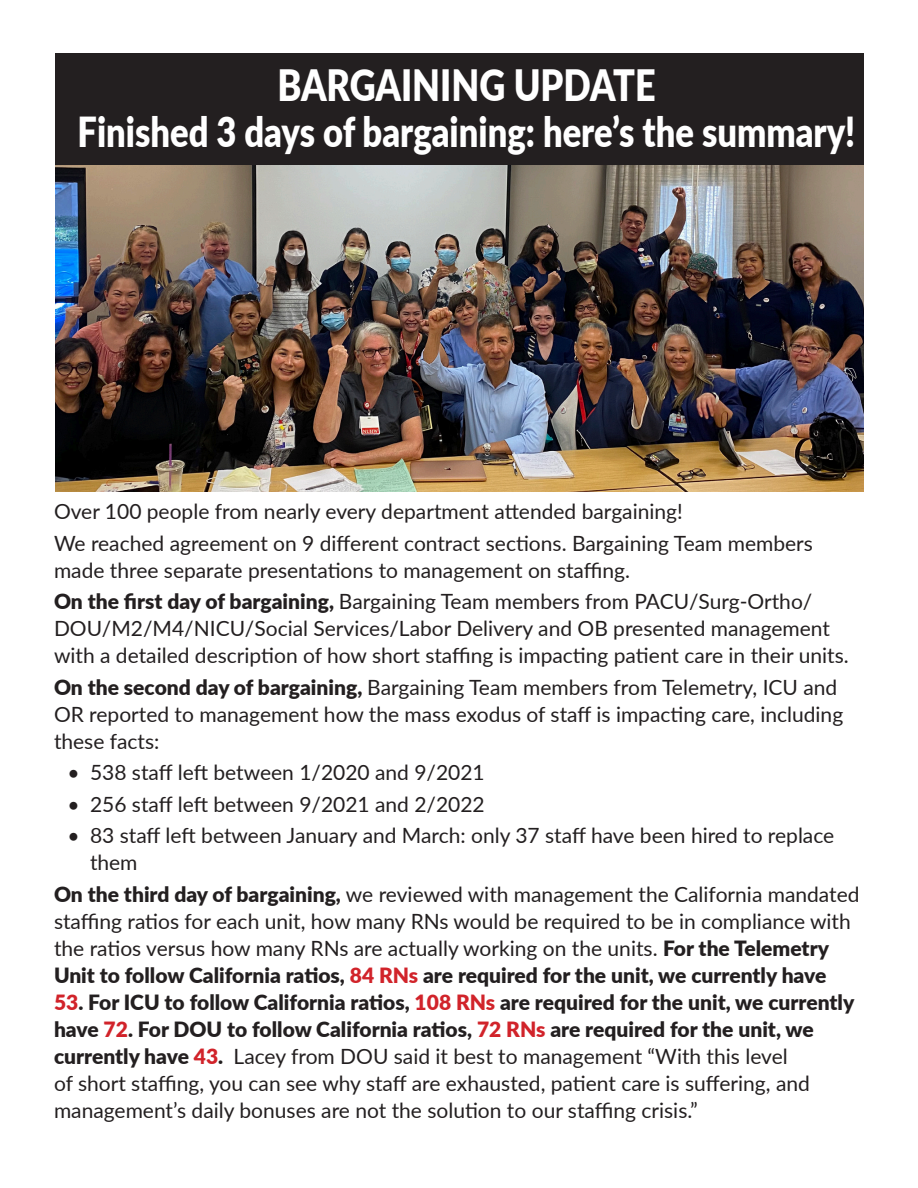
<style>
.page{position:relative;width:918px;height:1188px;background:#fff}
.page>*{position:absolute;margin:0;border:0;box-sizing:border-box;transform-origin:0 0}
.t1{font:900 43.2px "Lato";color:#fff;scale:.83 1}
.t2{font:900 41.4px "Lato";color:#fff;scale:.83 1}
.t3{font:21px/27px "Lato";color:#231f20}
.s1{font-weight:900}
.s2{font-weight:900;color:#d1232a}
</style>
<div class="page">
<div style="left:55px;top:53px;width:808px;height:113px;background:#231f20"></div>
<img style="left:56px;top:166px;width:807px;height:325px">
<p class="t1" style="left:277px;top:52px;width:457px">BARGAINING UPDATE</p>
<p class="t2" style="left:78px;top:101px;width:939px">Finished 3 days of bargaining: here’s the summary!</p>
<p class="t3" style="left:54px;top:497px;width:630px">Over 100 people from nearly every department attended bargaining!</p>
<p class="t3" style="left:54px;top:529px;width:760px">We reached agreement on 9 different contract sections. Bargaining Team members made three separate presentations to management on staffing.</p>
<p class="t3" style="left:54px;top:587px;width:796px"><span class="s1">On the first day of bargaining,</span> Bargaining Team members from PACU/Surg-Ortho/<br>DOU/M2/M4/NICU/Social Services/Labor Delivery and OB presented management with a detailed description of how short staffing is impacting patient care in their units.</p>
<p class="t3" style="left:54px;top:673px;width:791px"><span class="s1">On the second day of bargaining,</span> Bargaining Team members from Telemetry, ICU and<br>OR reported to management how the mass exodus of staff is impacting care, including these facts:</p>
<p class="t3" style="left:68px;top:758px;width:419px">• 538 staff left between 1/2020 and 9/2021</p>
<p class="t3" style="left:68px;top:790px;width:419px">• 256 staff left between 9/2021 and 2/2022</p>
<p class="t3" style="left:90px;top:821px;width:746px;text-indent:-22px">• 83 staff left between January and March: only 37 staff have been hired to replace them</p>
<p class="t3" style="left:54px;top:880px;width:807px"><span class="s1">On the third day of bargaining,</span> we reviewed with management the California mandated staffing ratios for each unit, how many RNs would be required to be in compliance with the ratios versus how many RNs are actually working on the units. <span class="s1">For the Telemetry Unit to follow California ratios,</span> <span class="s2">84 RNs</span> <span class="s1">are required for the unit, we currently have</span></p>
<p class="t3" style="left:54px;top:988px;width:802px"><span class="s2">53</span><span class="s1">. For ICU to follow California ratios,</span> <span class="s2">108 RNs</span> <span class="s1">are required for the unit, we currently have</span> <span class="s2">72</span><span class="s1">. For DOU to follow California ratios,</span> <span class="s2">72 RNs</span> <span class="s1">are required for the unit, we currently have</span> <span class="s2">43</span><span class="s1">.</span> Lacey from DOU said it best to management “With this level<br>of short staffing, you can see why staff are exhausted, patient care is suffering, and management’s daily bonuses are not the solution to our staffing crisis.”</p>
</div>
